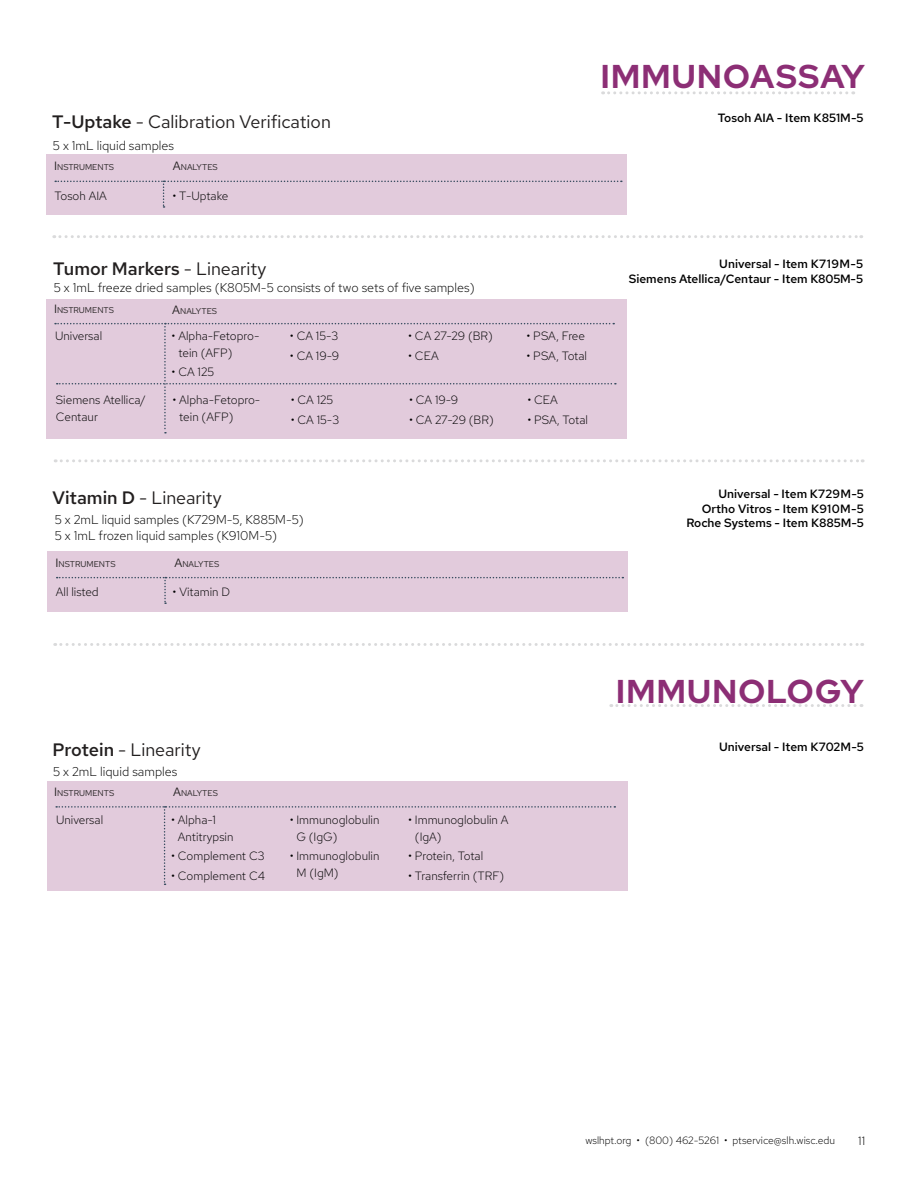
<style>
.page{position:relative;width:918px;height:1188px;background:#fff}
.page>*{position:absolute;margin:0;border:0;box-sizing:border-box;transform-origin:0 0}
.t1{font:700 33px "Red Hat Display";letter-spacing:.04em;color:#8c2e75}
.t2{font:18px "Red Hat Text";color:#221f1f}
.t3{font:600 18px "Red Hat Text";color:#221f1f}
.t4{font:300 12.75px/16.5px "Red Hat Text";color:#000}
.t5{font:300 12px/16.5px "Red Hat Text";color:#000}
.t6{font:500 12px/14.4px "Red Hat Text";color:#000;text-align:right}
.t7{font:300 10.5px "Red Hat Text";color:#000}
.t8{font:8.4px "Red Hat Text";color:#221f1f}
.s1{font-weight:600}
.s2{font-size:12px}
.s3{font-weight:400}
</style>
<div class="page">
<div style="left:46px;top:154px;width:580px;height:61px;background:#e2cbdc"></div>
<div style="left:48px;top:551px;width:580px;height:60px;background:#e2cbdc"></div>
<div style="left:47px;top:781px;width:580px;height:109px;background:#e2cbdc"></div>
<svg style="left:55px;top:459px;width:808px;height:3px"></svg>
<svg style="left:603px;top:91px;width:251px;height:3px"></svg>
<svg style="left:611px;top:704px;width:251px;height:3px"></svg>
<svg style="left:56px;top:806px;width:559px;height:79px"></svg>
<div style="left:46px;top:299px;width:580px;height:139px;background:#e2cbdc"></div>
<svg style="left:55px;top:323px;width:561px;height:111px"></svg>
<svg style="left:55px;top:643px;width:808px;height:3px"></svg>
<svg style="left:54px;top:235px;width:808px;height:3px"></svg>
<svg style="left:55px;top:181px;width:567px;height:27px"></svg>
<svg style="left:57px;top:577px;width:566px;height:27px"></svg>
<h2 class="t2" style="left:52px;top:110px;width:280px"><span class="s1">T-Uptake</span> - Calibration Verification</h2>
<p class="t4" style="left:53px;top:137px;width:123px">5 x 1mL liquid samples</p>
<p class="t8" style="left:54px;top:162px;width:62px"><span class="s2">I</span>NSTRUMENTS</p>
<p class="t8" style="left:173px;top:162px;width:46px"><span class="s2">A</span>NALYTES</p>
<p class="t5" style="left:54px;top:187px;width:54px">Tosoh AIA</p>
<p class="t5" style="left:173px;top:188px;width:57px">• T-Uptake</p>
<h2 class="t3" style="left:53px;top:256px;width:215px">Tumor Markers <span class="s3">- Linearity</span></h2>
<p class="t4" style="left:54px;top:279px;width:422px">5 x 1mL freeze dried samples (K805M-5 consists of two sets of five samples)</p>
<p class="t8" style="left:54px;top:305px;width:62px"><span class="s2">I</span>NSTRUMENTS</p>
<p class="t5" style="left:55px;top:328px;width:49px">Universal</p>
<p class="t8" style="left:172px;top:305px;width:46px"><span class="s2">A</span>NALYTES</p>
<p class="t5" style="left:178px;top:328px;width:83px;text-indent:-7px">• Alpha-Fetopro&shy;tein (AFP)</p>
<p class="t5" style="left:172px;top:364px;width:44px">• CA 125</p>
<p class="t5" style="left:290px;top:328px;width:50px">• CA 15-3</p>
<p class="t5" style="left:290px;top:347px;width:51px">• CA 19-9</p>
<p class="t5" style="left:56px;top:391px;width:92px">Siemens Atellica/<br>Centaur</p>
<p class="t5" style="left:179px;top:391px;width:83px;text-indent:-7px">• Alpha-Fetopro&shy;tein (AFP)</p>
<p class="t5" style="left:291px;top:391px;width:44px">• CA 125</p>
<p class="t5" style="left:291px;top:411px;width:50px">• CA 15-3</p>
<h2 class="t2" style="left:53px;top:486px;width:171px"><span class="s1">Vitamin D</span> - Linearity</h2>
<p class="t4" style="left:55px;top:511px;width:251px">5 x 2mL liquid samples (K729M-5, K885M-5)<br>5 x 1mL frozen liquid samples (K910M-5)</p>
<p class="t8" style="left:56px;top:558px;width:62px"><span class="s2">I</span>NSTRUMENTS</p>
<p class="t8" style="left:174px;top:558px;width:46px"><span class="s2">A</span>NALYTES</p>
<p class="t5" style="left:56px;top:583px;width:44px">All listed</p>
<p class="t5" style="left:173px;top:583px;width:59px">• Vitamin D</p>
<p class="t5" style="left:408px;top:328px;width:86px">• CA 27-29 (BR)</p>
<p class="t5" style="left:408px;top:347px;width:32px">• CEA</p>
<p class="t5" style="left:409px;top:391px;width:51px">• CA 19-9</p>
<p class="t5" style="left:409px;top:411px;width:86px">• CA 27-29 (BR)</p>
<h1 class="t1" style="left:601px;top:55px;width:266px">IMMUNOASSAY</h1>
<p class="t6" style="left:718px;top:110px;width:147px">Tosoh AIA - Item K851M-5</p>
<p class="t5" style="left:527px;top:328px;width:60px">• PSA, Free</p>
<p class="t5" style="left:527px;top:347px;width:62px">• PSA, Total</p>
<p class="t5" style="left:527px;top:391px;width:32px">• CEA</p>
<p class="t5" style="left:527px;top:411px;width:62px">• PSA, Total</p>
<p class="t6" style="left:629px;top:257px;width:236px">Universal - Item K719M-5<br>Siemens Atellica/Centaur - Item K805M-5</p>
<p class="t6" style="left:686px;top:487px;width:179px">Universal - Item K729M-5<br>Ortho Vitros - Item K910M-5<br>Roche Systems - Item K885M-5</p>
<h2 class="t2" style="left:52px;top:738px;width:150px"><span class="s1">Protein</span> - Linearity</h2>
<p class="t4" style="left:53px;top:763px;width:126px">5 x 2mL liquid samples</p>
<p class="t8" style="left:54px;top:788px;width:62px"><span class="s2">I</span>NSTRUMENTS</p>
<p class="t8" style="left:173px;top:788px;width:46px"><span class="s2">A</span>NALYTES</p>
<p class="t5" style="left:56px;top:812px;width:49px">Universal</p>
<p class="t5" style="left:178px;top:812px;width:57px;text-indent:-7px">• Alpha-1<br>Antitrypsin</p>
<p class="t5" style="left:171px;top:848px;width:95px">• Complement C3</p>
<p class="t5" style="left:171px;top:867px;width:95px">• Complement C4</p>
<p class="t5" style="left:296px;top:812px;width:85px;text-indent:-7px">• Immunoglobulin<br>G (IgG)</p>
<p class="t5" style="left:296px;top:848px;width:85px;text-indent:-7px">• Immunoglobulin<br>M (IgM)</p>
<p class="t5" style="left:415px;top:812px;width:95px;text-indent:-7px">• Immunoglobulin A (IgA)</p>
<p class="t5" style="left:408px;top:848px;width:76px">• Protein, Total</p>
<p class="t5" style="left:408px;top:867px;width:97px">• Transferrin (TRF)</p>
<h1 class="t1" style="left:616px;top:670px;width:249px">IMMUNOLOGY</h1>
<p class="t6" style="left:719px;top:739px;width:146px">Universal - Item K702M-5</p>
<p class="t7" style="left:585px;top:1133px;width:251px">wslhpt.org • (800) 462-5261 • ptservice@slh.wisc.edu</p>
<p class="t5" style="left:858px;top:1133px;width:8px">11</p>
</div>
